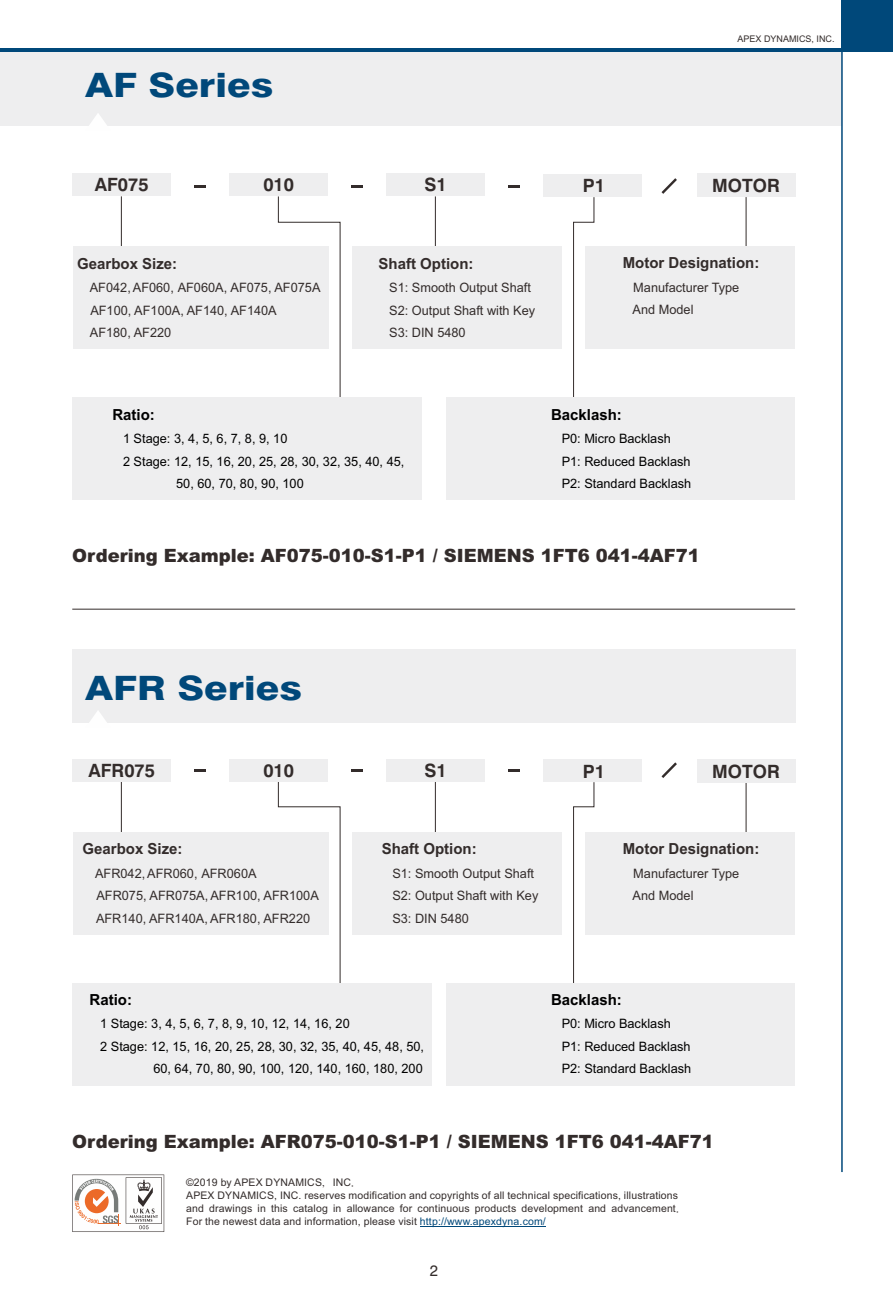
<style>
.page{position:relative;width:893px;height:1297px;background:#fff}
.page>*{position:absolute;margin:0;border:0;box-sizing:border-box;transform-origin:0 0}
.t1{font:800 33.6px "Swiss 721 BT";color:#00487a;scale:1.17 1}
.t2{font:900 28.8px "Swiss 721 BT";color:#1a4282}
.t3{font:900 18.3px "Arial";color:#332c2b}
.t4{font:700 18.3px "Swiss 721 BT";color:#332c2b}
.t5{font:700 15.3px "Arial";color:#332c2b}
.t6{font:700 15.3px "Arial";color:#000}
.t7{font:15.3px "Swiss 721 BT";color:#332c2b}
.t8{font:12.9px/22.6px "Arial";color:#000}
.t9{font:12.9px/22.6px "Arial";color:#332c2b}
.t10{font:10.5px/13.2px "Arial";letter-spacing:.015em;color:#332c2b}
.t11{font:9.15px "Arial";color:#332c2b}
.s1{font-family:"Arial Unicode MS"}
.s2{font-family:"DF Kai Shu SB Estd BF"}
.s3{color:#00487a}
</style>
<div class="page">
<hr style="left:435px;top:781px;width:1px;height:58px;background:#332c2b">
<div style="left:72px;top:649px;width:723px;height:73px;background:#eeeeef"></div>
<svg style="left:86px;top:711px;width:25px;height:12px"></svg>
<hr style="left:746px;top:783px;width:1px;height:49px;background:#332c2b">
<svg style="left:278px;top:781px;width:63px;height:202px"></svg>
<svg style="left:573px;top:782px;width:22px;height:201px"></svg>
<hr style="left:121px;top:781px;width:1px;height:58px;background:#332c2b">
<div style="left:446px;top:983px;width:349px;height:103px;background:#eeeeef"></div>
<div style="left:72px;top:983px;width:360px;height:103px;background:#eeeeef"></div>
<div style="left:72px;top:759px;width:98px;height:22px;background:#eeeeef"></div>
<div style="left:229px;top:759px;width:98px;height:22px;background:#eeeeef"></div>
<div style="left:543px;top:760px;width:98px;height:22px;background:#eeeeef"></div>
<div style="left:386px;top:759px;width:98px;height:22px;background:#eeeeef"></div>
<div style="left:697px;top:760px;width:98px;height:23px;background:#eeeeef"></div>
<hr style="left:746px;top:197px;width:1px;height:51px;background:#332c2b">
<hr style="left:435px;top:196px;width:1px;height:87px;background:#332c2b">
<svg style="left:278px;top:196px;width:63px;height:202px"></svg>
<svg style="left:573px;top:196px;width:22px;height:202px"></svg>
<hr style="left:121px;top:196px;width:1px;height:66px;background:#332c2b">
<div style="left:72px;top:173px;width:98px;height:22px;background:#eeeeef"></div>
<div style="left:229px;top:173px;width:98px;height:23px;background:#eeeeef"></div>
<div style="left:543px;top:174px;width:98px;height:22px;background:#eeeeef"></div>
<div style="left:386px;top:173px;width:98px;height:23px;background:#eeeeef"></div>
<div style="left:697px;top:174px;width:98px;height:23px;background:#eeeeef"></div>
<div style="left:446px;top:398px;width:349px;height:102px;background:#eeeeef"></div>
<div style="left:72px;top:398px;width:350px;height:102px;background:#eeeeef"></div>
<div style="left:352px;top:246px;width:210px;height:102px;background:#eeeeef"></div>
<div style="left:585px;top:246px;width:210px;height:102px;background:#eeeeef"></div>
<div style="left:73px;top:246px;width:255px;height:102px;background:#eeeeef"></div>
<div style="left:352px;top:832px;width:210px;height:102px;background:#eeeeef"></div>
<div style="left:585px;top:832px;width:210px;height:102px;background:#eeeeef"></div>
<div style="left:73px;top:832px;width:255px;height:102px;background:#eeeeef"></div>
<div style="left:0;top:52px;width:842px;height:73px;background:#eeeeef"></div>
<svg style="left:86px;top:114px;width:25px;height:12px"></svg>
<hr style="left:0;top:49px;width:893px;height:3px;background:#00487a">
<hr style="left:841px;top:0;width:2px;height:1172px;background:#00487a">
<div style="left:842px;top:0;width:51px;height:52px;background:#00487a"></div>
<hr style="left:72px;top:609px;width:723px;height:1px;background:#332c2b">
<svg style="left:194px;top:185px;width:12px;height:2px"></svg>
<svg style="left:351px;top:185px;width:12px;height:2px"></svg>
<svg style="left:508px;top:185px;width:12px;height:2px"></svg>
<svg style="left:661px;top:178px;width:16px;height:16px"></svg>
<svg style="left:194px;top:769px;width:12px;height:2px"></svg>
<svg style="left:351px;top:769px;width:12px;height:2px"></svg>
<svg style="left:508px;top:769px;width:12px;height:2px"></svg>
<svg style="left:661px;top:762px;width:16px;height:16px"></svg>
<hr style="left:420px;top:1226px;width:126px;height:1px;background:#00487a">
<svg style="left:72px;top:1174px;width:92px;height:58px"></svg>
<h1 class="t1" style="left:85px;top:72px;width:163px">AF Series</h1>
<h2 class="t2" style="left:72px;top:78px;width:225px">Ordering Code</h2>
<p class="t11" style="left:737px;top:36px;width:99px">APEX DYNAMICS, INC.</p>
<h3 class="t4" style="left:95px;top:177px;width:55px">AF075</h3>
<h3 class="t4" style="left:263px;top:177px;width:32px">010</h3>
<h3 class="t4" style="left:425px;top:177px;width:24px">S1</h3>
<h3 class="t4" style="left:583px;top:178px;width:24px">P1</h3>
<h3 class="t4" style="left:712px;top:178px;width:69px">MOTOR</h3>
<p class="t5" style="left:77px;top:257px;width:102px">Gearbox Size:</p>
<p class="t9" style="left:90px;top:277px;width:232px">AF042, AF060, AF060A, AF075, AF075A<br>AF100, AF100A, AF140, AF140A<br>AF180, AF220</p>
<p class="t5" style="left:379px;top:257px;width:96px">Shaft Option:</p>
<p class="t9" style="left:389px;top:277px;width:148px">S1: Smooth Output Shaft<br>S2: Output Shaft with Key<br>S3: DIN 5480</p>
<p class="t5" style="left:623px;top:257px;width:138px">Motor Designation:</p>
<p class="t9" style="left:633px;top:277px;width:108px">Manufacturer Type<br>And Model</p>
<p class="t6" style="left:112px;top:409px;width:44px">Ratio:</p>
<p class="t8" style="left:123px;top:429px;width:166px">1 Stage: 3, 4, 5, 6, 7, 8, 9, 10</p>
<p class="t8" style="left:123px;top:451px;width:283px">2 Stage: 12, 15, 16, 20, 25, 28, 30, 32, 35, 40, 45,</p>
<p class="t8" style="left:176px;top:474px;width:129px">50, 60, 70, 80, 90, 100</p>
<p class="t6" style="left:551px;top:409px;width:72px">Backlash:</p>
<p class="t8" style="left:562px;top:429px;width:131px">P0: Micro Backlash<br>P1: Reduced Backlash<br>P2: Standard Backlash</p>
<h3 class="t3" style="left:72px;top:549px;width:629px">Ordering Example: AF075-010-S1-P1 / SIEMENS 1FT6 041-4AF71</h3>
<h1 class="t1" style="left:85px;top:674px;width:187px">AFR Series</h1>
<h3 class="t4" style="left:88px;top:763px;width:68px">AFR075</h3>
<h3 class="t4" style="left:263px;top:763px;width:32px">010</h3>
<h3 class="t4" style="left:425px;top:763px;width:24px">S1</h3>
<h3 class="t4" style="left:583px;top:764px;width:24px">P1</h3>
<h3 class="t4" style="left:712px;top:764px;width:69px">MOTOR</h3>
<p class="t5" style="left:83px;top:843px;width:102px">Gearbox Size:</p>
<p class="t9" style="left:95px;top:863px;width:225px">AFR042, AFR060, AFR060A<br>AFR075, AFR075A, AFR100, AFR100A<br>AFR140, AFR140A, AFR180, AFR220</p>
<p class="t5" style="left:382px;top:843px;width:96px">Shaft Option:</p>
<p class="t9" style="left:392px;top:863px;width:148px">S1: Smooth Output Shaft<br>S2: Output Shaft with Key<br>S3: DIN 5480</p>
<p class="t5" style="left:623px;top:843px;width:138px">Motor Designation:</p>
<p class="t9" style="left:633px;top:863px;width:108px">Manufacturer Type<br>And Model</p>
<p class="t6" style="left:90px;top:994px;width:44px">Ratio:</p>
<p class="t8" style="left:100px;top:1014px;width:251px">1 Stage: 3, 4, 5, 6, 7, 8, 9, 10, 12, 14, 16, 20</p>
<p class="t8" style="left:100px;top:1036px;width:325px">2 Stage: 12, 15, 16, 20, 25, 28, 30, 32, 35, 40, 45, 48, 50,</p>
<p class="t8" style="left:153px;top:1059px;width:271px">60, 64, 70, 80, 90, 100, 120, 140, 160, 180, 200</p>
<p class="t6" style="left:551px;top:994px;width:72px">Backlash:</p>
<p class="t8" style="left:562px;top:1014px;width:131px">P0: Micro Backlash<br>P1: Reduced Backlash<br>P2: Standard Backlash</p>
<h3 class="t3" style="left:72px;top:1135px;width:643px">Ordering Example: AFR075-010-S1-P1 / SIEMENS 1FT6 041-4AF71</h3>
<p class="t10" style="left:186px;top:1176px;width:497px"><span class="s1">©</span>2019 by APEX DYNAMICS<span class="s2">,</span> INC<span class="s2">.<br></span>APEX DYNAMICS, INC. reserves modification and copyrights of all technical specifications, illustrations and drawings in this catalog in allowance for continuous products development and advancement<span class="s2">.<br></span>For the newest data and information, please visit <span class="s3">http://www.apexdyna.com/</span></p>
<p class="t7" style="left:430px;top:1264px;width:10px">2</p>
</div>
